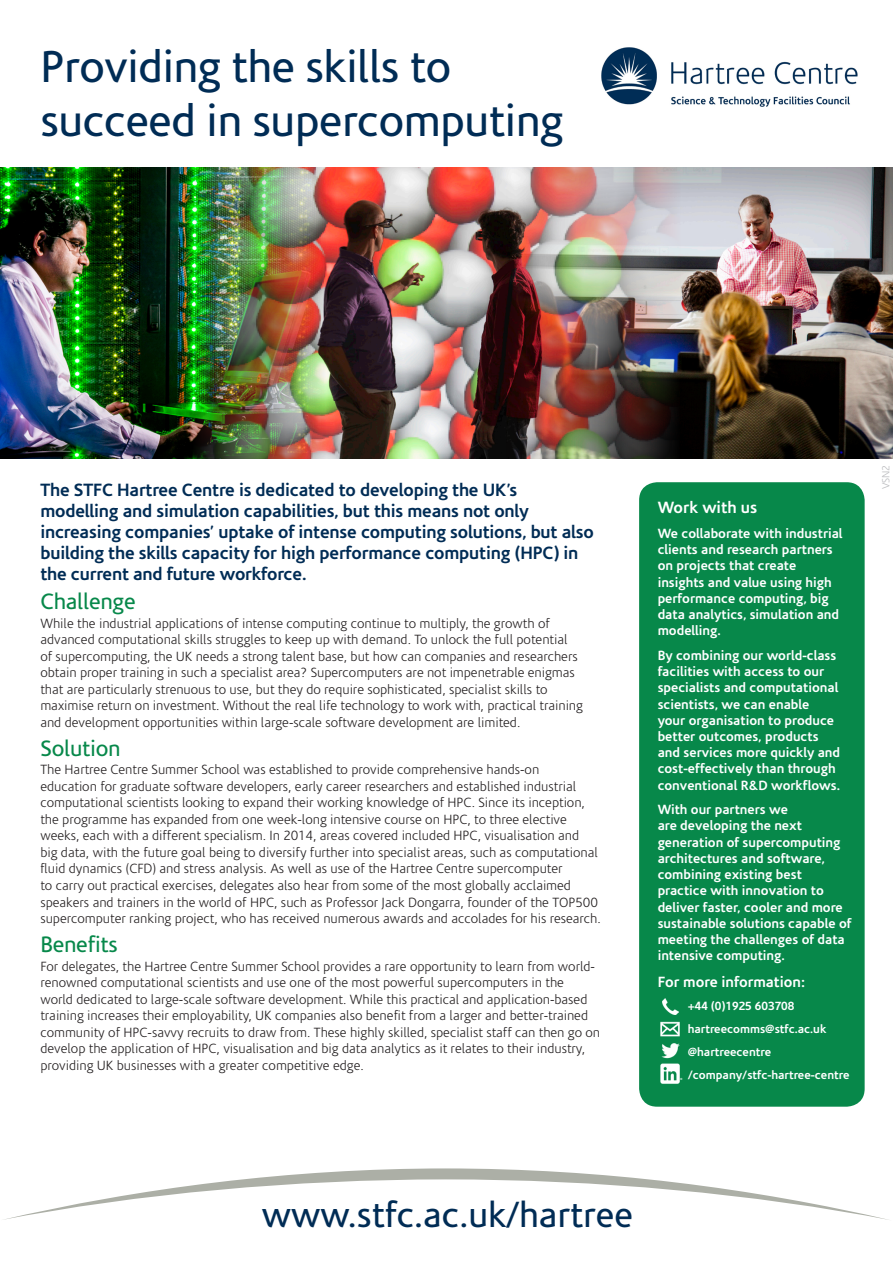
<style>
.page{position:relative;width:893px;height:1263px;background:#fff}
.page>*{position:absolute;margin:0;border:0;box-sizing:border-box;transform-origin:0 0}
.t1{font:45px "Corisande";letter-spacing:-.01em;color:#002c55}
.t2{font:36px "Corisande";color:#002c55}
.Subtitle{font:22.5px "Corisande";letter-spacing:-.01em;color:#07884a}
.Bold_Para{font:700 18px/21px "Corisande";letter-spacing:-.01em;color:#002c55}
.t3{font:700 16.5px "Corisande";color:#fff}
.t4{font:700 15px "Corisande";color:#fff}
.Paragraphs{font:300 13.5px/16.5px "Corisande";color:#231f20}
.t5{font:700 13.5px/16.2px "Corisande";color:#fff}
.t6{font:700 12px "Corisande";color:#fff}
.t7{font:300 10.5px "Corisande";color:#babbbe}
.t8{font:700 3px "Corisande";color:#fff}
</style>
<div class="page">
<img style="left:601px;top:48px;width:257px;height:58px">
<div style="left:639px;top:482px;width:226px;height:625px;background:#07884a;border-radius:18px"></div>
<svg style="left:4px;top:1168px;width:885px;height:52px"></svg>
<img style="left:660px;top:1021px;width:20px;height:63px">
<img style="left:662px;top:998px;width:16px;height:16px">
<img style="left:0;top:168px;width:163px;height:290px">
<img style="left:163px;top:168px;width:343px;height:290px">
<img style="left:506px;top:168px;width:387px;height:290px">
<p class="t1" style="left:40px;top:42px;width:412px">Providing the skills to</p>
<p class="t1" style="left:40px;top:96px;width:524px">succeed in supercomputing</p>
<p class="Bold_Para" style="left:40px;top:479px;width:555px">The STFC Hartree Centre is dedicated to developing the UK’s modelling and simulation capabilities, but this means not only increasing companies’ uptake of intense computing solutions, but also building the skills capacity for high performance computing (HPC) in the current and future workforce.</p>
<p class="Subtitle" style="left:40px;top:589px;width:97px">Challenge</p>
<p class="Paragraphs" style="left:40px;top:615px;width:544px">While the industrial applications of intense computing continue to multiply, the growth of advanced computational skills struggles to keep up with demand. To unlock the full potential<br>of supercomputing, the UK needs a strong talent base, but how can companies and researchers obtain proper training in such a specialist area? Supercomputers are not impenetrable enigmas that are particularly strenuous to use, but they do require sophisticated, specialist skills to maximise return on investment. Without the real life technology to work with, practical training and development opportunities within large-scale software development are limited.</p>
<p class="Subtitle" style="left:40px;top:736px;width:82px">Solution</p>
<p class="Paragraphs" style="left:40px;top:762px;width:562px">The Hartree Centre Summer School was established to provide comprehensive hands-on<br>education for graduate software developers, early career researchers and established industrial computational scientists looking to expand their working knowledge of HPC. Since its inception, the programme has expanded from one week-long intensive course on HPC, to three elective weeks, each with a different specialism. In 2014, areas covered included HPC, visualisation and<br>big data, with the future goal being to diversify further into specialist areas, such as computational fluid dynamics (CFD) and stress analysis. As well as use of the Hartree Centre supercomputer<br>to carry out practical exercises, delegates also hear from some of the most globally acclaimed speakers and trainers in the world of HPC, such as Professor Jack Dongarra, founder of the TOP500 supercomputer ranking project, who has received numerous awards and accolades for his research.</p>
<p class="Subtitle" style="left:40px;top:932px;width:79px">Benefits</p>
<p class="Paragraphs" style="left:40px;top:958px;width:561px">For delegates, the Hartree Centre Summer School provides a rare opportunity to learn from world&shy;renowned computational scientists and use one of the most powerful supercomputers in the<br>world dedicated to large-scale software development. While this practical and application-based training increases their employability, UK companies also benefit from a larger and better-trained community of HPC-savvy recruits to draw from. These highly skilled, specialist staff can then go on develop the application of HPC, visualisation and big data analytics as it relates to their industry, providing UK businesses with a greater competitive edge.</p>
<p class="t3" style="left:658px;top:498px;width:101px">Work with us</p>
<p class="t5" style="left:658px;top:525px;width:186px">We collaborate with industrial clients and research partners on projects that create insights and value using high performance computing, big data analytics, simulation and modelling.</p>
<p class="t5" style="left:658px;top:647px;width:184px">By combining our world-class facilities with access to our specialists and computational scientists, we can enable your organisation to produce better outcomes, products and services more quickly and cost-effectively than through conventional R&amp;D workflows.</p>
<p class="t5" style="left:658px;top:802px;width:195px">With our partners we<br>are developing the next generation of supercomputing architectures and software, combining existing best practice with innovation to deliver faster, cooler and more sustainable solutions capable of meeting the challenges of data intensive computing.</p>
<p class="t4" style="left:658px;top:973px;width:149px">For more information:</p>
<p class="t6" style="left:688px;top:999px;width:108px">+44 (0)1925 603708</p>
<p class="t6" style="left:688px;top:1022px;width:140px">hartreecomms@stfc.ac.uk</p>
<p class="t6" style="left:688px;top:1045px;width:85px">@hartreecentre</p>
<p class="t6" style="left:688px;top:1068px;width:163px">/company/stfc-hartree-centre</p>
<p class="t8" style="left:680px;top:1077px;width:4px">®</p>
<p class="t7" style="left:880px;top:489px;width:26px;rotate:-90deg">VSN2</p>
<p class="t2" style="left:262px;top:1195px;width:373px">www.stfc.ac.uk/hartree</p>
</div>
